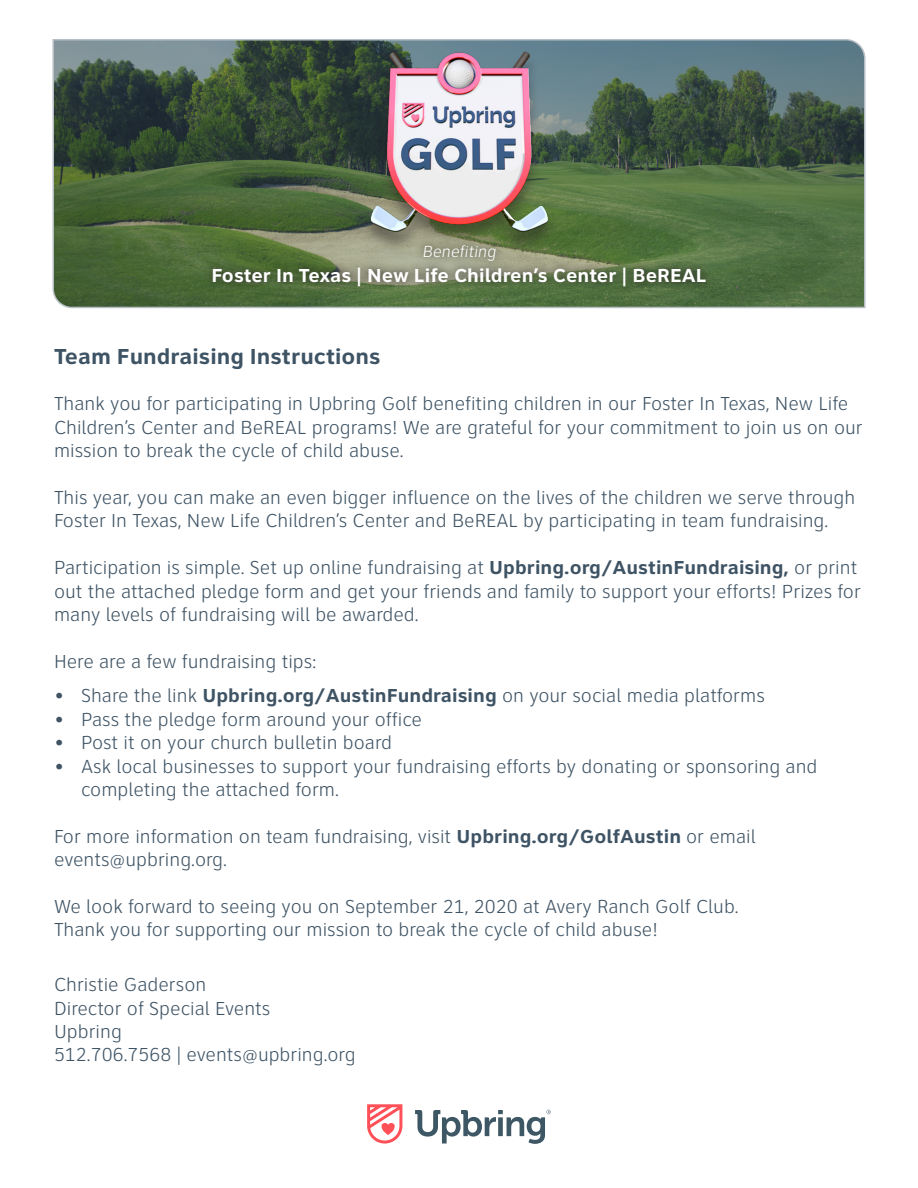
<style>
.page{position:relative;width:918px;height:1188px;background:#fff}
.page>*{position:absolute;margin:0;border:0;box-sizing:border-box;transform-origin:0 0}
.t1{font:700 22.5px "Clearview Text";color:#3e5364}
.t2{font:300 19.5px/23.4px "Clearview Text";color:#3e5364}
.t3{font:700 19.5px "Clearview Text";color:#fff}
.t4{font:italic 300 16.5px "Clearview Text";color:#fff}
.s1{font-weight:700}
</style>
<div class="page">
<svg style="left:52px;top:39px;width:814px;height:270px;background:#4c654b"></svg>
<div style="left:360px;top:53px;width:197px;height:201px;background:#231f20;opacity:.47"></div>
<img style="left:366px;top:42px;width:186px;height:192px">
<svg style="left:203px;top:236px;width:512px;height:59px;background:#697b53"></svg>
<svg style="left:367px;top:1104px;width:35px;height:40px"></svg>
<svg style="left:415px;top:1110px;width:136px;height:34px"></svg>
<p class="t4" style="left:422px;top:242px;width:75px">Benefiting</p>
<p class="t3" style="left:211px;top:264px;width:497px">Foster In Texas | New Life Children’s Center | BeREAL</p>
<p class="t1" style="left:54px;top:344px;width:328px">Team Fundraising Instructions</p>
<p class="t2" style="left:54px;top:393px;width:810px">Thank you for participating in Upbring Golf benefiting children in our Foster In Texas, New Life<br>Children’s Center and BeREAL programs! We are grateful for your commitment to join us on our mission to break the cycle of child abuse.</p>
<p class="t2" style="left:54px;top:486px;width:803px">This year, you can make an even bigger influence on the lives of the children we serve through</p>
<p class="t2" style="left:54px;top:510px;width:776px">Foster In Texas, New Life Children’s Center and BeREAL by participating in team fundraising.</p>
<p class="t2" style="left:54px;top:556px;width:808px">Participation is simple. Set up online fundraising at <span class="s1">Upbring.org/AustinFundraising,</span> or print out the attached pledge form and get your friends and family to support your efforts! Prizes for many levels of fundraising will be awarded.</p>
<p class="t2" style="left:54px;top:650px;width:264px">Here are a few fundraising tips:</p>
<p class="t2" style="left:54px;top:684px;width:712px">• Share the link <span class="s1">Upbring.org/AustinFundraising</span> on your social media platforms</p>
<p class="t2" style="left:54px;top:708px;width:370px">• Pass the pledge form around your office</p>
<p class="t2" style="left:54px;top:731px;width:340px">• Post it on your church bulletin board</p>
<p class="t2" style="left:81px;top:755px;width:738px;text-indent:-27px">• Ask local businesses to support your fundraising efforts by donating or sponsoring and completing the attached form.</p>
<p class="t2" style="left:54px;top:825px;width:703px">For more information on team fundraising, visit <span class="s1">Upbring.org/GolfAustin</span> or email events@upbring.org.</p>
<p class="t2" style="left:54px;top:895px;width:686px">We look forward to seeing you on September 21, 2020 at Avery Ranch Golf Club.<br>Thank you for supporting our mission to break the cycle of child abuse!</p>
<p class="t2" style="left:54px;top:973px;width:154px">Christie Gaderson</p>
<p class="t2" style="left:54px;top:997px;width:218px">Director of Special Events</p>
<p class="t2" style="left:54px;top:1020px;width:69px">Upbring</p>
<p class="t2" style="left:54px;top:1044px;width:303px">512.706.7568 | events@upbring.org</p>
</div>
